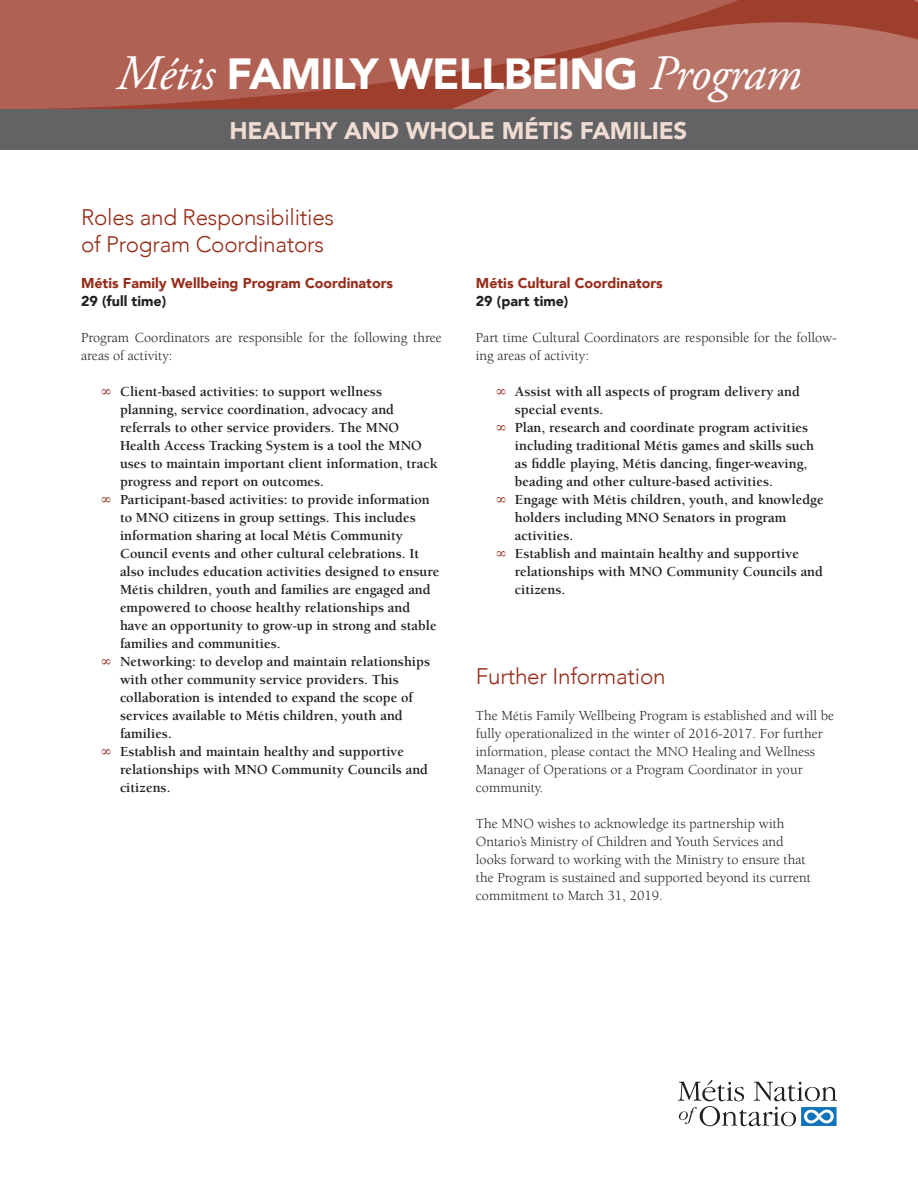
<style>
.page{position:relative;width:918px;height:1188px;background:#fff}
.page>*{position:absolute;margin:0;border:0;box-sizing:border-box;transform-origin:0 0}
.t1{font:900 43.5px "Avenir";letter-spacing:-.02em;color:#fff}
.t2{font:900 24px "Avenir";letter-spacing:-.01em;color:#f0dcd3}
.t3{font:300 22.5px/27px "Avenir";letter-spacing:-.01em;color:#962d1a}
.t4{font:700 14.25px "Berkeley";color:#231f20}
.t5{font:14.25px/18px "Berkeley";color:#231f20}
.t6{font:900 14.25px "Avenir";color:#962d1a}
.t7{font:900 14.25px "Avenir";color:#231f20}
.s1{font-family:"Adobe Garamond Pro";font-weight:400;font-style:italic;font-size:49.5px}
.s2{color:#962d1a}
</style>
<div class="page">
<svg style="left:678px;top:1080px;width:159px;height:46px"></svg>
<svg style="left:0;top:0;width:918px;height:109px;background:#af6153"></svg>
<div style="left:0;top:109px;width:918px;height:41px;background:#636366"></div>
<h1 class="t1" style="left:117px;top:36px;width:686px"><span class="s1">Métis</span> FAMILY WELLBEING <span class="s1">Program</span></h1>
<h2 class="t2" style="left:230px;top:110px;width:66px">Healthy</h2>
<h2 class="t2" style="left:344px;top:110px;width:280px">and Whole Métis Familie</h2>
<h2 class="t2" style="left:674px;top:110px;width:15px">s</h2>
<h3 class="t3" style="left:81px;top:204px;width:255px">Roles and Responsibilities of Program Coordinators</h3>
<p class="t6" style="left:81px;top:271px;width:314px">Métis Family Wellbeing Program Coordinators</p>
<p class="t7" style="left:81px;top:289px;width:87px">29 (full time)</p>
<p class="t5" style="left:81px;top:329px;width:363px">Program Coordinators are responsible for the following three areas of activity:</p>
<p class="t4" style="left:101px;top:384px;width:282px"><span class="s2">∞</span> Client-based activities: to support wellness</p>
<p class="t4" style="left:120px;top:402px;width:276px">planning, service coordination, advocacy and</p>
<p class="t4" style="left:120px;top:420px;width:281px">referrals to other service providers. The MNO</p>
<p class="t4" style="left:120px;top:438px;width:303px">Health Access Tracking System is a tool the MNO</p>
<p class="t4" style="left:120px;top:456px;width:319px">uses to maintain important client information, track</p>
<p class="t4" style="left:120px;top:474px;width:206px">progress and report on outcomes.</p>
<p class="t4" style="left:101px;top:492px;width:330px"><span class="s2">∞</span> Participant-based activities: to provide information</p>
<p class="t4" style="left:120px;top:510px;width:297px">to MNO citizens in group settings. This includes</p>
<p class="t4" style="left:120px;top:528px;width:285px">information sharing at local Métis Community</p>
<p class="t4" style="left:120px;top:546px;width:301px">Council events and other cultural celebrations. It</p>
<p class="t4" style="left:120px;top:564px;width:321px">also includes education activities designed to ensure</p>
<p class="t4" style="left:120px;top:582px;width:312px">Métis children, youth and families are engaged and</p>
<p class="t4" style="left:120px;top:600px;width:292px">empowered to choose healthy relationships and</p>
<p class="t4" style="left:120px;top:618px;width:318px">have an opportunity to grow-up in strong and stable</p>
<p class="t4" style="left:120px;top:636px;width:162px">families and communities.</p>
<p class="t4" style="left:101px;top:654px;width:330px"><span class="s2">∞</span> Networking: to develop and maintain relationships</p>
<p class="t4" style="left:120px;top:672px;width:280px">with other community service providers. This</p>
<p class="t4" style="left:120px;top:690px;width:295px">collaboration is intended to expand the scope of</p>
<p class="t4" style="left:120px;top:708px;width:284px">services available to Métis children, youth and</p>
<p class="t4" style="left:120px;top:726px;width:53px">families.</p>
<p class="t4" style="left:101px;top:744px;width:304px"><span class="s2">∞</span> Establish and maintain healthy and supportive</p>
<p class="t4" style="left:120px;top:762px;width:310px">relationships with MNO Community Councils and</p>
<p class="t4" style="left:120px;top:780px;width:52px">citizens.</p>
<p class="t6" style="left:476px;top:271px;width:189px">Métis Cultural Coordinators</p>
<p class="t7" style="left:476px;top:289px;width:94px">29 (part time)</p>
<p class="t5" style="left:476px;top:329px;width:363px">Part time Cultural Coordinators are responsible for the follow&shy;ing areas of activity:</p>
<p class="t4" style="left:496px;top:384px;width:305px"><span class="s2">∞</span> Assist with all aspects of program delivery and</p>
<p class="t4" style="left:515px;top:402px;width:90px">special events.</p>
<p class="t4" style="left:496px;top:420px;width:314px"><span class="s2">∞</span> Plan, research and coordinate program activities</p>
<p class="t4" style="left:515px;top:438px;width:301px">including traditional Métis games and skills such</p>
<p class="t4" style="left:515px;top:456px;width:294px">as fiddle playing, Métis dancing, finger-weaving,</p>
<p class="t4" style="left:515px;top:474px;width:260px">beading and other culture-based activities.</p>
<p class="t4" style="left:496px;top:492px;width:329px"><span class="s2">∞</span> Engage with Métis children, youth, and knowledge</p>
<p class="t4" style="left:515px;top:510px;width:273px">holders including MNO Senators in program</p>
<p class="t4" style="left:515px;top:528px;width:60px">activities.</p>
<p class="t4" style="left:496px;top:546px;width:304px"><span class="s2">∞</span> Establish and maintain healthy and supportive</p>
<p class="t4" style="left:515px;top:564px;width:310px">relationships with MNO Community Councils and</p>
<p class="t4" style="left:515px;top:582px;width:52px">citizens.</p>
<h3 class="t3" style="left:476px;top:663px;width:191px">Further Information</h3>
<p class="t5" style="left:476px;top:707px;width:360px">The Métis Family Wellbeing Program is established and will be fully operationalized in the winter of 2016-2017. For further information, please contact the MNO Healing and Wellness Manager of Operations or a Program Coordinator in your community.</p>
<p class="t5" style="left:476px;top:815px;width:337px">The MNO wishes to acknowledge its partnership with Ontario’s Ministry of Children and Youth Services and looks forward to working with the Ministry to ensure that the Program is sustained and supported beyond its current commitment to March 31, 2019.</p>
</div>
